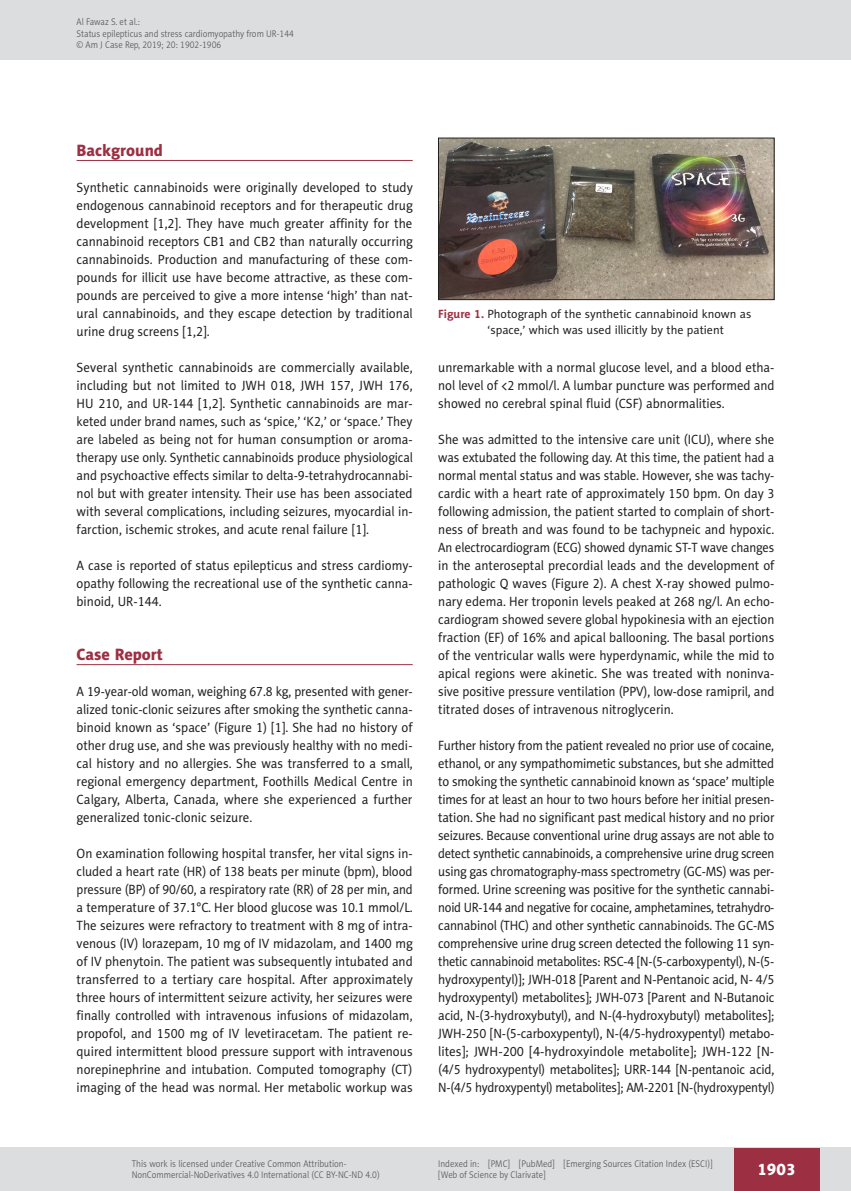
<style>
.page{position:relative;width:851px;height:1191px;background:#fff}
.page>*{position:absolute;margin:0;border:0;box-sizing:border-box;transform-origin:0 0}
.AJCR_Headline_1{font:16.5px "Naomi Sans EFN Heavy";color:#9d2f42}
.t1{font:16.5px "Naomi Sans EFN Heavy";color:#fff}
.AJCR_Body{font:13.5px/18px "Naomi Sans EFN";color:#231f20;text-align:justify;scale:.95 1}
.AJCR_Body-2{font:13.5px/18px "Naomi Sans EFN";color:#231f20;text-align:justify;scale:.94 1}
.AJCR_Body-3{font:13.5px/18px "Naomi Sans EFN";color:#231f20;text-align:justify;scale:.96 1}
.AJCR_Rycina_tytul{font:12px/15.8px "Naomi Sans EFN";color:#231f20}
.AJCR_pagina_zywa{font:9.75px/11.2px "Naomi Sans EFN Light";color:#57585a;scale:.9 1}
.AJCR_pagina_sygnatur{font:9.75px "Naomi Sans EFN Light";color:#57585a;scale:.9 1}
.s1{font-weight:700;color:#9d2f42}
</style>
<div class="page">
<hr style="left:77px;top:160px;width:335px;height:1px;background:#9d2f42">
<hr style="left:77px;top:664px;width:335px;height:1px;background:#9d2f42">
<img style="left:440px;top:140px;width:332px;height:158px">
<div style="left:438px;top:138px;width:336px;height:162px;border:1px solid #231f20"></div>
<div style="left:0;top:1148px;width:850px;height:43px;background:#dcdddf"></div>
<div style="left:733px;top:1147px;width:86px;height:43px;background:#9d2f42"></div>
<div style="left:0;top:0;width:850px;height:60px;background:#dcdddf"></div>
<p class="AJCR_pagina_zywa" style="left:77px;top:16px;width:243px">Al Fawaz S. et al.:<br>Status epilepticus and stress cardiomyopathy from UR-144</p>
<p class="AJCR_pagina_sygnatur" style="left:77px;top:39px;width:162px">© Am J Case Rep, 2019; 20: 1902-1906</p>
<p class="AJCR_Headline_1" style="left:77px;top:140px;width:88px">Background</p>
<p class="AJCR_Body-3" style="left:77px;top:178px;width:352px">Synthetic cannabinoids were originally developed to study endogenous cannabinoid receptors and for therapeutic drug development [1,2]. They have much greater affinity for the cannabinoid receptors CB1 and CB2 than naturally occurring cannabinoids. Production and manufacturing of these com&shy;pounds for illicit use have become attractive, as these com&shy;pounds are perceived to give a more intense ‘high’ than nat&shy;ural cannabinoids, and they escape detection by traditional urine drug screens [1,2].</p>
<p class="AJCR_Body-3" style="left:77px;top:358px;width:352px">Several synthetic cannabinoids are commercially available, including but not limited to JWH 018, JWH 157, JWH 176, HU 210, and UR-144 [1,2]. Synthetic cannabinoids are mar&shy;keted under brand names, such as ‘spice,’ ‘K2,’ or ‘space.’ They are labeled as being not for human consumption or aroma&shy;therapy use only. Synthetic cannabinoids produce physiological and psychoactive effects similar to delta-9-tetrahydrocannabi&shy;nol but with greater intensity. Their use has been associated with several complications, including seizures, myocardial in&shy;farction, ischemic strokes, and acute renal failure [1].</p>
<p class="AJCR_Body" style="left:77px;top:556px;width:355px">A case is reported of status epilepticus and stress cardiomy&shy;opathy following the recreational use of the synthetic canna&shy;binoid, UR-144.</p>
<p class="AJCR_Headline_1" style="left:77px;top:644px;width:88px">Case Report</p>
<p class="AJCR_Body-2" style="left:77px;top:682px;width:359px">A 19-year-old woman, weighing 67.8 kg, presented with gener&shy;alized tonic-clonic seizures after smoking the synthetic canna&shy;binoid known as ‘space’ (Figure 1) [1]. She had no history of other drug use, and she was previously healthy with no medi&shy;cal history and no allergies. She was transferred to a small, regional emergency department, Foothills Medical Centre in Calgary, Alberta, Canada, where she experienced a further generalized tonic-clonic seizure.</p>
<p class="AJCR_Body" style="left:77px;top:844px;width:355px">On examination following hospital transfer, her vital signs in&shy;cluded a heart rate (HR) of 138 beats per minute (bpm), blood pressure (BP) of 90/60, a respiratory rate (RR) of 28 per min, and a temperature of 37.1°C. Her blood glucose was 10.1 mmol/L.<br>The seizures were refractory to treatment with 8 mg of intra&shy;venous (IV) lorazepam, 10 mg of IV midazolam, and 1400 mg of IV phenytoin. The patient was subsequently intubated and transferred to a tertiary care hospital. After approximately three hours of intermittent seizure activity, her seizures were finally controlled with intravenous infusions of midazolam, propofol, and 1500 mg of IV levetiracetam. The patient re&shy;quired intermittent blood pressure support with intravenous norepinephrine and intubation. Computed tomography (CT) imaging of the head was normal. Her metabolic workup was</p>
<p class="AJCR_Rycina_tytul" style="left:487px;top:306px;width:265px;text-indent:-49px"><span class="s1">Figure 1.</span> Photograph of the synthetic cannabinoid known as ‘space,’ which was used illicitly by the patient</p>
<p class="AJCR_Body" style="left:438px;top:358px;width:355px">unremarkable with a normal glucose level, and a blood etha&shy;nol level of &lt;2 mmol/l. A lumbar puncture was performed and showed no cerebral spinal fluid (CSF) abnormalities.</p>
<p class="AJCR_Body" style="left:438px;top:430px;width:355px">She was admitted to the intensive care unit (ICU), where she was extubated the following day. At this time, the patient had a normal mental status and was stable. However, she was tachy&shy;cardic with a heart rate of approximately 150 bpm. On day 3 following admission, the patient started to complain of short&shy;ness of breath and was found to be tachypneic and hypoxic.<br>An electrocardiogram (ECG) showed dynamic ST-T wave changes in the anteroseptal precordial leads and the development of pathologic Q waves (Figure 2). A chest X-ray showed pulmo&shy;nary edema. Her troponin levels peaked at 268 ng/l. An echo&shy;cardiogram showed severe global hypokinesia with an ejection fraction (EF) of 16% and apical ballooning. The basal portions of the ventricular walls were hyperdynamic, while the mid to apical regions were akinetic. She was treated with noninva&shy;sive positive pressure ventilation (PPV), low-dose ramipril, and titrated doses of intravenous nitroglycerin.</p>
<p class="AJCR_Body-2" style="left:438px;top:736px;width:359px">Further history from the patient revealed no prior use of cocaine, ethanol, or any sympathomimetic substances, but she admitted to smoking the synthetic cannabinoid known as ‘space’ multiple times for at least an hour to two hours before her initial presen&shy;tation. She had no significant past medical history and no prior seizures. Because conventional urine drug assays are not able to detect synthetic cannabinoids, a comprehensive urine drug screen using gas chromatography-mass spectrometry (GC-MS) was per&shy;formed. Urine screening was positive for the synthetic cannabi&shy;noid UR-144 and negative for cocaine, amphetamines, tetrahydro&shy;cannabinol (THC) and other synthetic cannabinoids. The GC-MS comprehensive urine drug screen detected the following 11 syn&shy;thetic cannabinoid metabolites: RSC-4 [N-(5-carboxypentyl), N-(5- hydroxypentyl)]; JWH-018 [Parent and N-Pentanoic acid, N- 4/5 hydroxypentyl) metabolites]; JWH-073 [Parent and N-Butanoic acid, N-(3-hydroxybutyl), and N-(4-hydroxybutyl) metabolites]; JWH-250 [N-(5-carboxypentyl), N-(4/5-hydroxypentyl) metabo&shy;lites]; JWH-200 [4-hydroxyindole metabolite]; JWH-122 [N-(4/5 hydroxypentyl) metabolites]; URR-144 [N-pentanoic acid, N-(4/5 hydroxypentyl) metabolites]; AM-2201 [N-(hydroxypentyl)</p>
<p class="AJCR_pagina_zywa" style="left:132px;top:1158px;width:277px">This work is licensed under Creative Common Attribution-<br>NonCommercial-NoDerivatives 4.0 International (CC BY-NC-ND 4.0)</p>
<p class="AJCR_pagina_zywa" style="left:438px;top:1158px;width:306px">Indexed in: [PMC] [PubMed] [Emerging Sources Citation Index (ESCI)] [Web of Science by Clarivate]</p>
<p class="t1" style="left:757px;top:1159px;width:40px">1903</p>
</div>
